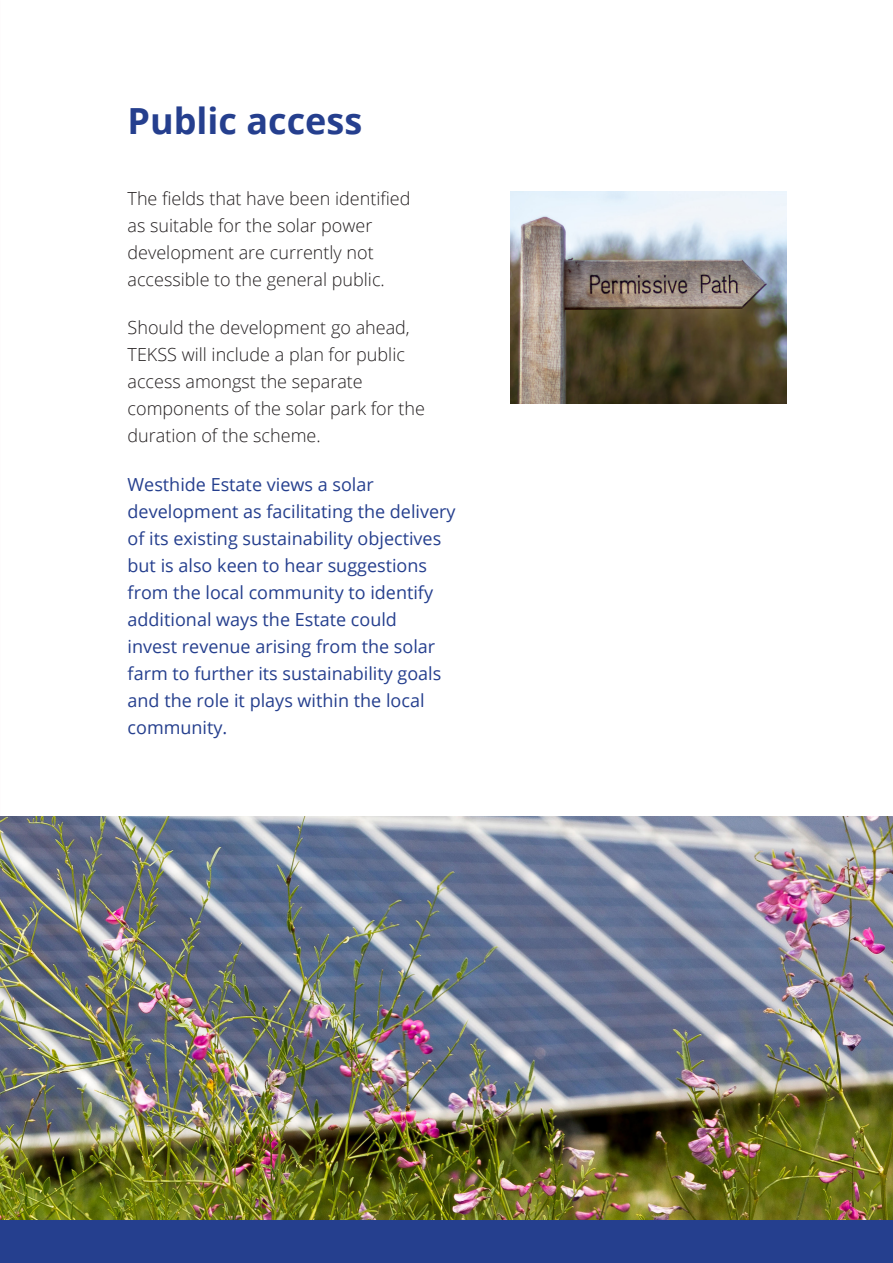
<style>
.page{position:relative;width:893px;height:1263px;background:#fff}
.page>*{position:absolute;margin:0;border:0;box-sizing:border-box;transform-origin:0 0}
.t1{font:700 36px "Open Sans";color:#253f8e}
.t2{font:18px/27px "Open Sans";color:#253f8e}
.t3{font:300 18px/27px "Open Sans";color:#231f20}
</style>
<div class="page">
<img style="left:0;top:816px;width:893px;height:404px">
<img style="left:510px;top:191px;width:277px;height:213px">
<div style="left:0;top:1220px;width:893px;height:43px;background:#253f8e"></div>
<p class="t1" style="left:128px;top:95px;width:236px">Public access</p>
<p class="t3" style="left:128px;top:185px;width:284px">The fields that have been identified as suitable for the solar power development are currently not accessible to the general public.</p>
<p class="t3" style="left:128px;top:314px;width:299px">Should the development go ahead,<br>TEKSS will include a plan for public access amongst the separate components of the solar park for the duration of the scheme.</p>
<p class="t2" style="left:128px;top:470px;width:330px">Westhide Estate views a solar development as facilitating the delivery of its existing sustainability objectives but is also keen to hear suggestions from the local community to identify additional ways the Estate could<br>invest revenue arising from the solar farm to further its sustainability goals and the role it plays within the local community.</p>
</div>
